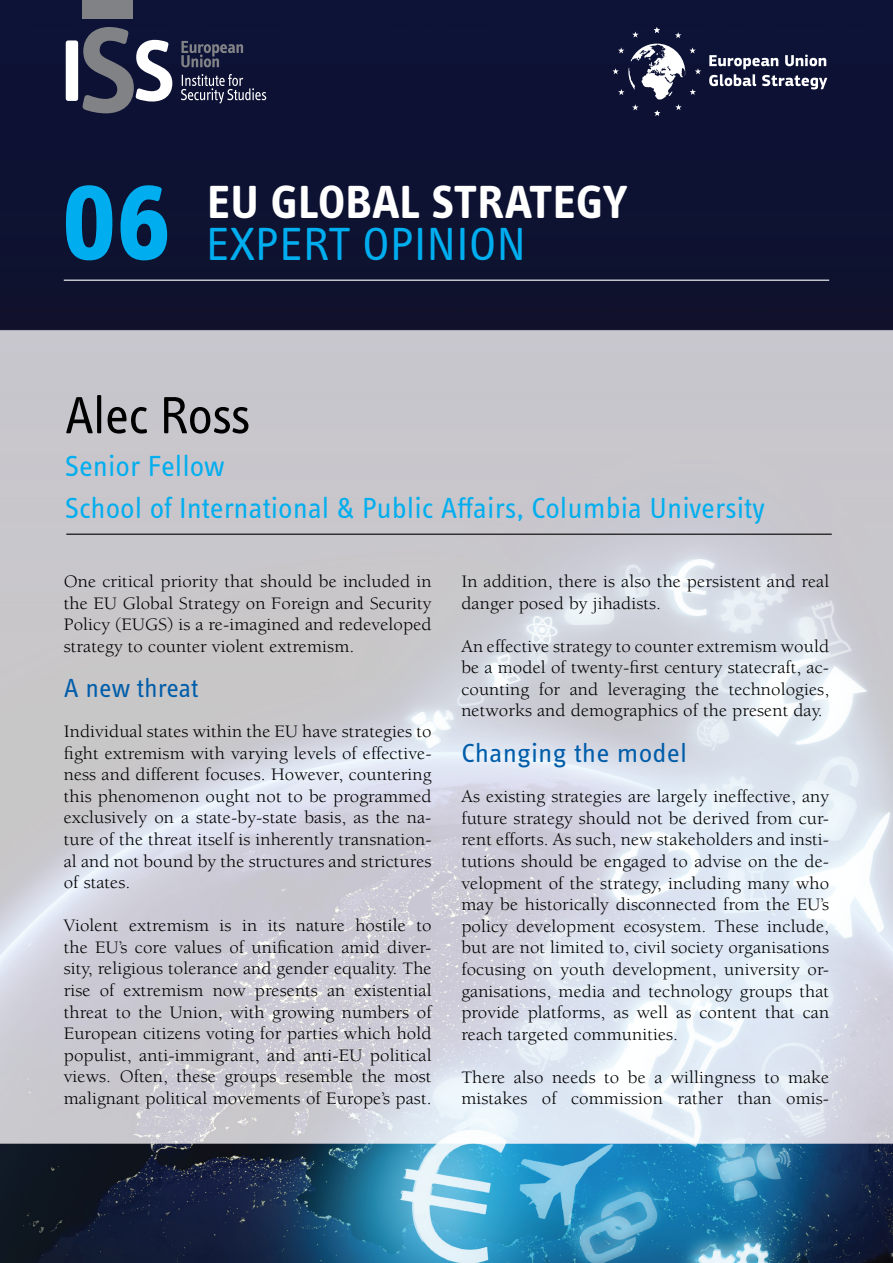
<style>
.page{position:relative;width:893px;height:1263px;background:#fff}
.page>*{position:absolute;margin:0;border:0;box-sizing:border-box;transform-origin:0 0}
.t1{font:700 121.5px "Info OT Text";color:#00aeef}
.t2{font:54px "Info OT Text";letter-spacing:-.02em;color:#000}
.t3{font:700 48px "Info OT Text";letter-spacing:.01em;color:#fff}
.t4{font:48px "Info OT Text";color:#00aeef}
.t5{font:30px/42.3px "Info OT Text";color:#00aeef}
.t6{font:27px "Info OT Text";letter-spacing:.005em;color:#005daa;scale:1.05 1}
.t7{font:27px "Info OT Text";letter-spacing:.005em;color:#005daa}
.t8{font:18px/21.6px "Berkeley Std";letter-spacing:.005em;color:#000;text-align:justify;scale:1.05 1}
</style>
<div class="page">
<img style="left:0;top:0;width:893px;height:1263px">
<hr style="left:66px;top:534px;width:766px;height:1px;background:#000">
<svg style="left:181px;top:41px;width:62px;height:26px;background:#343951"></svg>
<svg style="left:181px;top:74px;width:85px;height:30px;background:#3c3f5b"></svg>
<div style="left:83px;top:0;width:50px;height:18px;background:#808285"></div>
<svg style="left:66px;top:27px;width:106px;height:86px"></svg>
<svg style="left:709px;top:55px;width:118px;height:34px"></svg>
<svg style="left:675px;top:32px;width:6px;height:6px"></svg>
<svg style="left:654px;top:27px;width:6px;height:6px"></svg>
<svg style="left:632px;top:32px;width:7px;height:6px"></svg>
<svg style="left:612px;top:44px;width:89px;height:72px"></svg>
<hr style="left:64px;top:280px;width:765px;height:1px;background:#fff">
<h1 class="t1" style="left:62px;top:144px;width:111px">06</h1>
<h3 class="t3" style="left:208px;top:172px;width:421px">EU GLOBAL STRATEGY</h3>
<h3 class="t4" style="left:206px;top:215px;width:49px">Exper</h3>
<h3 class="t4" style="left:328px;top:215px;width:85px">t Opinion</h3>
<h2 class="t2" style="left:65px;top:382px;width:188px">Alec Ross</h2>
<h3 class="t5" style="left:65px;top:444px;width:701px">Senior Fellow<br>School of International &amp; Public Affairs, Columbia University</h3>
<p class="t8" style="left:64px;top:571px;width:352px">One critical priority that should be included in the EU Global Strategy on Foreign and Security Policy (EUGS) is a re-imagined and redeveloped strategy to counter violent extremism.</p>
<h3 class="t7" style="left:64px;top:671px;width:136px">A new threat</h3>
<p class="t8" style="left:64px;top:721px;width:352px">Individual states within the EU have strategies to fight extremism with varying levels of effective&shy;ness and different focuses. However, countering this phenomenon ought not to be programmed exclusively on a state-by-state basis, as the na&shy;ture of the threat itself is inherently transnation&shy;al and not bound by the structures and strictures of states.</p>
<p class="t8" style="left:64px;top:915px;width:352px">Violent extremism is in its nature hostile to the EU’s core values of unification amid diver&shy;sity, religious tolerance and gender equality. The rise of extremism now presents an existential threat to the Union, with growing numbers of European citizens voting for parties which hold populist, anti-immigrant, and anti-EU political views. Often, these groups resemble the most malignant political movements of Europe’s past.</p>
<p class="t8" style="left:461px;top:571px;width:352px">In addition, there is also the persistent and real danger posed by jihadists.</p>
<p class="t8" style="left:461px;top:635px;width:352px">An effective strategy to counter extremism would be a model of twenty-first century statecraft, ac&shy;counting for and leveraging the technologies, networks and demographics of the present day.</p>
<h3 class="t6" style="left:461px;top:736px;width:217px">Changing the model</h3>
<p class="t8" style="left:461px;top:786px;width:352px">As existing strategies are largely ineffective, any future strategy should not be derived from cur&shy;rent efforts. As such, new stakeholders and insti&shy;tutions should be engaged to advise on the de&shy;velopment of the strategy, including many who may be historically disconnected from the EU’s policy development ecosystem. These include, but are not limited to, civil society organisations focusing on youth development, university or&shy;ganisations, media and technology groups that provide platforms, as well as content that can reach targeted communities.</p>
<p class="t8" style="left:461px;top:1066px;width:352px">There also needs to be a willingness to make mistakes of commission rather than omis-</p>
</div>
